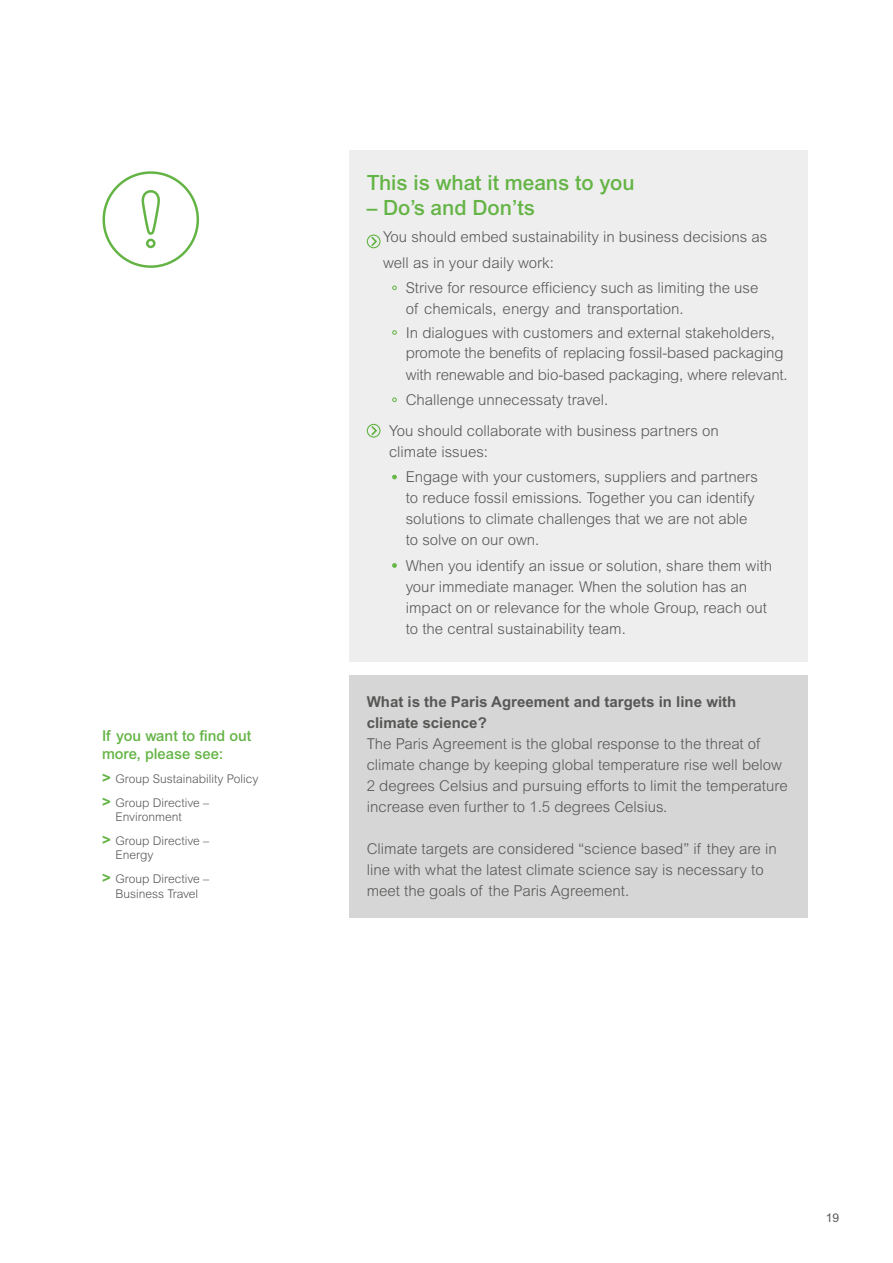
<style>
.page{position:relative;width:893px;height:1263px;background:#fff}
.page>*{position:absolute;margin:0;border:0;box-sizing:border-box;transform-origin:0 0}
.Header_2{font:500 21px "Arial MT Std";color:#64b445}
.Brödtext{font:300 15px/21px "Arial MT Std";color:#575756}
.t1{font:700 15px/21px "Arial MT Std";color:#575756}
.Header-3{font:500 15px/18px "Arial MT Std";color:#64b445}
.t2{font:300 12px/14.4px "Arial MT Std";color:#575756}
.t3{font:12px "Arial MT Std";color:#575756}
.s1{font-weight:700;font-size:15px;color:#64b445}
.s2{color:#64b445}
</style>
<div class="page">
<svg style="left:102px;top:171px;width:97px;height:97px"></svg>
<div style="left:350px;top:675px;width:458px;height:242px;background:#d6d6d6"></div>
<div style="left:350px;top:150px;width:458px;height:512px;background:#eee"></div>
<div style="left:367px;top:235px;width:13px;height:13px;border:1px solid #64b445;border-radius:50%"></div>
<svg style="left:370px;top:236px;width:8px;height:11px"></svg>
<div style="left:367px;top:424px;width:13px;height:14px;border:1px solid #64b445;border-radius:50%"></div>
<svg style="left:370px;top:425px;width:8px;height:11px"></svg>
<p class="Header-3" style="left:102px;top:726px;width:151px">If you want to find out more, please see:</p>
<p class="t2" style="left:102px;top:771px;width:158px"><span class="s1">&gt;</span> Group Sustainability Policy</p>
<p class="t2" style="left:116px;top:795px;width:95px;text-indent:-14px"><span class="s1">&gt;</span> Group Directive –<br>Environment</p>
<p class="t2" style="left:116px;top:834px;width:95px;text-indent:-14px"><span class="s1">&gt;</span> Group Directive –<br>Energy</p>
<p class="t2" style="left:102px;top:872px;width:109px;text-align:center"><span class="s1">&gt;</span> Group Directive –<br>Business Travel</p>
<p class="Header_2" style="left:367px;top:170px;width:269px">This is what it means to you</p>
<p class="Header_2" style="left:367px;top:195px;width:170px">– Do’s and Don’ts</p>
<p class="Brödtext" style="left:383px;top:224px;width:386px;line-height:25.8px">You should embed sustainability in business decisions as well as in your daily work:</p>
<p class="Brödtext" style="left:406px;top:277px;width:354px;text-indent:-15px"><span class="s2">•</span> Strive for resource efficiency such as limiting the use of chemicals, energy and transportation.</p>
<p class="Brödtext" style="left:406px;top:322px;width:384px;text-indent:-15px"><span class="s2">•</span> In dialogues with customers and external stakeholders, promote the benefits of replacing fossil-based packaging with renewable and bio-based packaging, where relevant.</p>
<p class="Brödtext" style="left:391px;top:389px;width:219px"><span class="s2">•</span> Challenge unnecessaty travel.</p>
<p class="Brödtext" style="left:389px;top:420px;width:331px">You should collaborate with business partners on climate issues:</p>
<p class="Brödtext" style="left:406px;top:467px;width:354px;text-indent:-15px"><span class="s2">•</span> Engage with your customers, suppliers and partners to reduce fossil emissions. Together you can identify solutions to climate challenges that we are not able to solve on our own.</p>
<p class="Brödtext" style="left:406px;top:555px;width:368px;text-indent:-15px"><span class="s2">•</span> When you identify an issue or solution, share them with your immediate manager. When the solution has an impact on or relevance for the whole Group, reach out to the central sustainability team.</p>
<p class="t1" style="left:367px;top:691px;width:371px">What is the Paris Agreement and targets in line with climate science?</p>
<p class="Brödtext" style="left:367px;top:734px;width:422px">The Paris Agreement is the global response to the threat of climate change by keeping global temperature rise well below 2 degrees Celsius and pursuing efforts to limit the temperature increase even further to 1.5 degrees Celsius.</p>
<p class="Brödtext" style="left:367px;top:839px;width:411px">Climate targets are considered “science based” if they are in line with what the latest climate science say is necessary to meet the goals of the Paris Agreement.</p>
<p class="t3" style="left:826px;top:1211px;width:15px">19</p>
</div>
